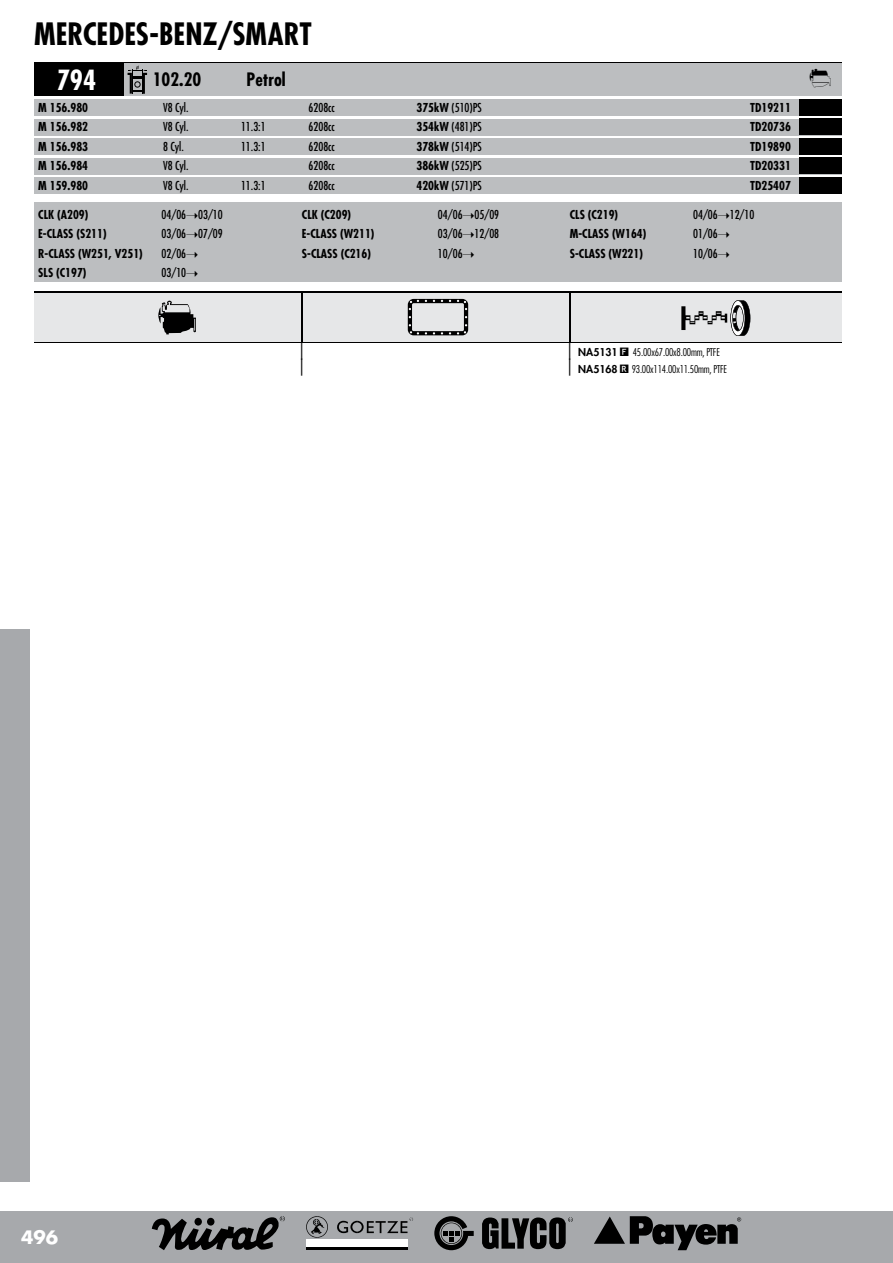
<style>
.page{position:relative;width:893px;height:1263px;background:#fff}
.page>*{position:absolute;margin:0;border:0;box-sizing:border-box;transform-origin:0 0}
.t1{font:700 condensed 30px "Futura LT";color:#000}
.t2{font:700 condensed 27px "Futura LT";color:#fff}
.t3{font:700 condensed 18px "Futura LT";color:#000}
.t4{font:700 18px "Futura LT";color:#fff}
.t5{font:300 condensed 17.1px "Futura LT";color:#000;scale:1.23 1}
.t6{font:15px "Created Goetze Niche";color:#000}
.t7{font:condensed 12px "Futura LT";color:#000}
.t8{font:700 condensed 12px "Futura LT";color:#000}
.t9{font:300 condensed 10.5px "Futura LT";letter-spacing:-.02em;color:#000}
.t10{font:800 10.5px "Futura LT";color:#000}
.s1{font-weight:700}
.s2{font-weight:300;font-stretch:condensed;font-size:17.1px}
</style>
<div class="page">
<div style="left:0;top:1212px;width:893px;height:51px;background:#a7a9ac"></div>
<div style="left:0;top:629px;width:30px;height:553px;background:#a7a9ac"></div>
<svg style="left:434px;top:1216px;width:40px;height:34px"></svg>
<svg style="left:482px;top:1217px;width:91px;height:32px"></svg>
<svg style="left:152px;top:1216px;width:133px;height:34px"></svg>
<div style="left:306px;top:1239px;width:102px;height:9px;background:#fff"></div>
<svg style="left:306px;top:1216px;width:22px;height:22px"></svg>
<hr style="left:306px;top:1248px;width:102px;height:2px;background:#000">
<svg style="left:337px;top:1217px;width:76px;height:16px"></svg>
<svg style="left:594px;top:1216px;width:147px;height:34px"></svg>
<hr style="left:34px;top:62px;width:808px;height:1px;background:#000">
<div style="left:34px;top:63px;width:808px;height:17px;background:#bcbec0"></div>
<div style="left:34px;top:63px;width:89px;height:17px;background:#000"></div>
<div style="left:34px;top:80px;width:808px;height:16px;background:#bcbec0"></div>
<div style="left:34px;top:79px;width:89px;height:17px;background:#000"></div>
<div style="left:34px;top:99px;width:808px;height:17px;background:#bcbec0"></div>
<div style="left:799px;top:99px;width:43px;height:17px;background:#000"></div>
<div style="left:34px;top:119px;width:808px;height:16px;background:#bcbec0"></div>
<div style="left:799px;top:118px;width:43px;height:17px;background:#000"></div>
<div style="left:34px;top:138px;width:808px;height:17px;background:#bcbec0"></div>
<div style="left:799px;top:138px;width:43px;height:17px;background:#000"></div>
<div style="left:34px;top:158px;width:808px;height:16px;background:#bcbec0"></div>
<div style="left:799px;top:157px;width:43px;height:17px;background:#000"></div>
<div style="left:34px;top:177px;width:808px;height:17px;background:#bcbec0"></div>
<div style="left:799px;top:177px;width:43px;height:17px;background:#000"></div>
<div style="left:34px;top:202px;width:808px;height:21px;background:#bcbec0"></div>
<div style="left:34px;top:222px;width:808px;height:21px;background:#bcbec0"></div>
<div style="left:34px;top:241px;width:808px;height:21px;background:#bcbec0"></div>
<div style="left:34px;top:261px;width:808px;height:21px;background:#bcbec0"></div>
<svg style="left:128px;top:66px;width:19px;height:28px"></svg>
<div style="left:34px;top:292px;width:808px;height:51px;background:#e6e7e8"></div>
<hr style="left:34px;top:292px;width:808px;height:1px;background:#000">
<hr style="left:34px;top:342px;width:808px;height:1px;background:#000">
<svg style="left:408px;top:299px;width:60px;height:36px"></svg>
<svg style="left:681px;top:300px;width:69px;height:36px"></svg>
<hr style="left:301px;top:292px;width:1px;height:50px;background:#000">
<hr style="left:569px;top:292px;width:1px;height:50px;background:#000">
<svg style="left:158px;top:301px;width:38px;height:33px"></svg>
<h1 class="t1" style="left:34px;top:16px;width:279px">MERCEDES-BENZ/SMART</h1>
<h2 class="t2" style="left:57px;top:63px;width:41px">794</h2>
<h3 class="t3" style="left:153px;top:68px;width:50px">102.20</h3>
<h3 class="t3" style="left:247px;top:68px;width:41px">Petrol</h3>
<p class="t6" style="left:810px;top:64px;width:23px">B</p>
<p class="t8" style="left:38px;top:100px;width:51px">M 156.980</p>
<p class="t7" style="left:163px;top:100px;width:27px">V8 Cyl.</p>
<p class="t7" style="left:309px;top:100px;width:28px">6208cc</p>
<p class="t7" style="left:417px;top:100px;width:67px"><span class="s1">375kW</span> (510)PS</p>
<p class="t8" style="left:750px;top:100px;width:42px">TD19211</p>
<p class="t8" style="left:38px;top:119px;width:51px">M 156.982</p>
<p class="t7" style="left:163px;top:120px;width:27px">V8 Cyl.</p>
<p class="t7" style="left:241px;top:120px;width:26px">11.3:1</p>
<p class="t7" style="left:309px;top:120px;width:28px">6208cc</p>
<p class="t7" style="left:417px;top:120px;width:67px"><span class="s1">354kW</span> (481)PS</p>
<p class="t8" style="left:750px;top:119px;width:42px">TD20736</p>
<p class="t8" style="left:38px;top:139px;width:51px">M 156.983</p>
<p class="t7" style="left:163px;top:139px;width:22px">8 Cyl.</p>
<p class="t7" style="left:241px;top:139px;width:26px">11.3:1</p>
<p class="t7" style="left:309px;top:139px;width:28px">6208cc</p>
<p class="t7" style="left:417px;top:139px;width:67px"><span class="s1">378kW</span> (514)PS</p>
<p class="t8" style="left:750px;top:139px;width:42px">TD19890</p>
<p class="t8" style="left:38px;top:158px;width:51px">M 156.984</p>
<p class="t7" style="left:163px;top:159px;width:27px">V8 Cyl.</p>
<p class="t7" style="left:309px;top:159px;width:28px">6208cc</p>
<p class="t7" style="left:417px;top:159px;width:67px"><span class="s1">386kW</span> (525)PS</p>
<p class="t8" style="left:750px;top:158px;width:42px">TD20331</p>
<p class="t8" style="left:38px;top:178px;width:51px">M 159.980</p>
<p class="t7" style="left:163px;top:178px;width:27px">V8 Cyl.</p>
<p class="t7" style="left:241px;top:178px;width:26px">11.3:1</p>
<p class="t7" style="left:309px;top:178px;width:28px">6208cc</p>
<p class="t7" style="left:417px;top:178px;width:67px"><span class="s1">420kW</span> (571)PS</p>
<p class="t8" style="left:750px;top:178px;width:42px">TD25407</p>
<p class="t8" style="left:38px;top:207px;width:52px">CLK (A209)</p>
<p class="t7" style="left:162px;top:207px;width:63px">04/06 03/10</p>
<p class="t8" style="left:302px;top:207px;width:51px">CLK (C209)</p>
<p class="t7" style="left:438px;top:207px;width:63px">04/06 05/09</p>
<p class="t8" style="left:570px;top:207px;width:50px">CLS (C219)</p>
<p class="t7" style="left:693px;top:207px;width:63px">04/06 12/10</p>
<p class="t8" style="left:38px;top:227px;width:70px">E-CLASS (S211)</p>
<p class="t7" style="left:162px;top:227px;width:63px">03/06 07/09</p>
<p class="t8" style="left:302px;top:227px;width:74px">E-CLASS (W211)</p>
<p class="t7" style="left:438px;top:227px;width:63px">03/06 12/08</p>
<p class="t8" style="left:570px;top:227px;width:78px">M-CLASS (W164)</p>
<p class="t7" style="left:693px;top:227px;width:26px">01/06</p>
<p class="t8" style="left:38px;top:246px;width:106px">R-CLASS (W251, V251)</p>
<p class="t7" style="left:162px;top:246px;width:26px">02/06</p>
<p class="t8" style="left:302px;top:246px;width:71px">S-CLASS (C216)</p>
<p class="t7" style="left:438px;top:246px;width:26px">10/06</p>
<p class="t8" style="left:570px;top:246px;width:75px">S-CLASS (W221)</p>
<p class="t7" style="left:693px;top:246px;width:26px">10/06</p>
<p class="t8" style="left:38px;top:266px;width:50px">SLS (C197)</p>
<p class="t7" style="left:162px;top:266px;width:26px">03/10</p>
<h3 class="t5" style="left:300px;top:339px;width:5px">|</h3>
<p class="t10" style="left:567px;top:345px;width:52px"><span class="s2">|</span> NA5131</p>
<p class="t9" style="left:633px;top:346px;width:89px">45.00x67.00x8.00mm, PTFE</p>
<h3 class="t5" style="left:300px;top:356px;width:5px">|</h3>
<p class="t10" style="left:567px;top:362px;width:52px"><span class="s2">|</span> NA5168</p>
<p class="t9" style="left:632px;top:363px;width:97px">93.00x114.00x11.50mm, PTFE</p>
<h3 class="t4" style="left:21px;top:1225px;width:39px">496</h3>
</div>
